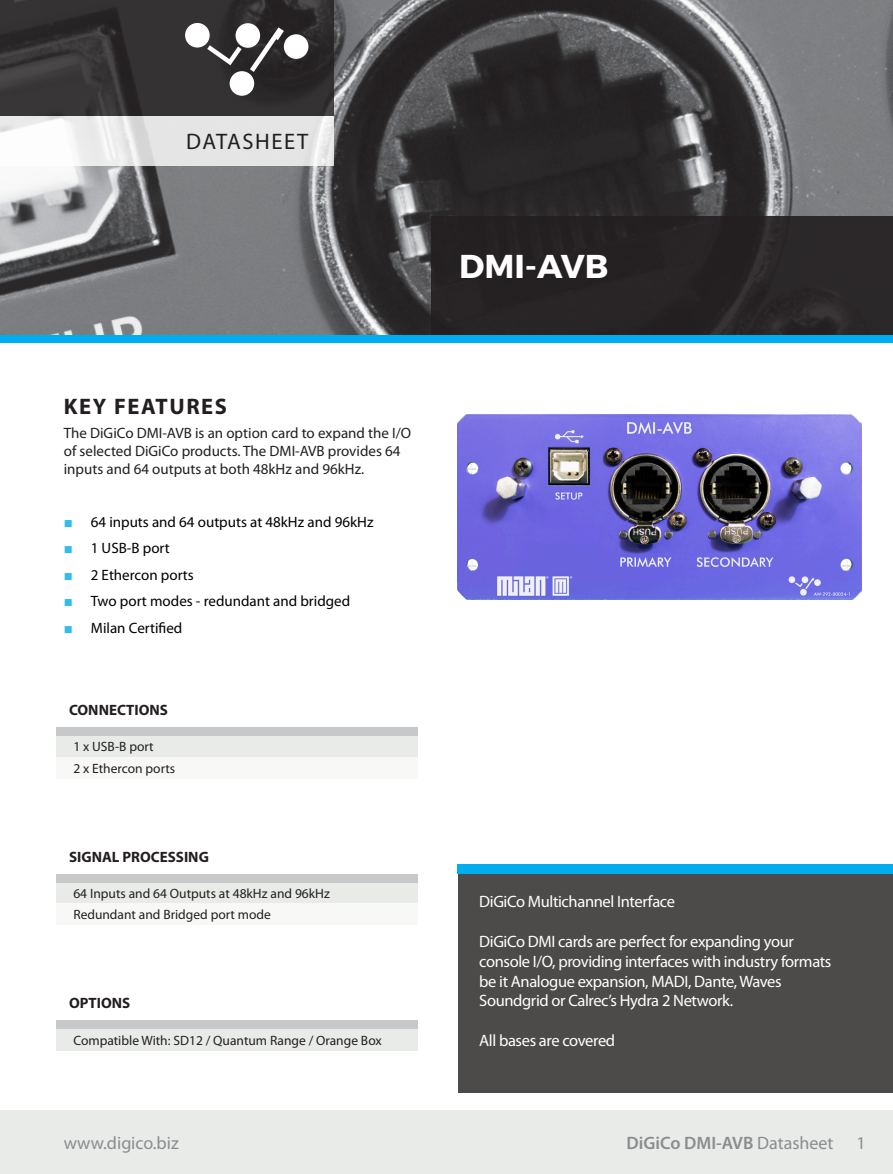
<style>
.page{position:relative;width:893px;height:1174px;background:#fff}
.page>*{position:absolute;margin:0;border:0;box-sizing:border-box;transform-origin:0 0}
.t1{font:700 33px "Montserrat";color:#fff}
.t2{font:700 22.5px "Myriad Pro";letter-spacing:.07em;color:#231f20}
.t3{font:22.5px "Myriad Pro";letter-spacing:.07em;color:#231f20}
.t4{font:600 18px "Myriad Pro";color:#8a8c8f}
.t5{font:18px "Myriad Pro";color:#8a8c8f}
.t6{font:16.5px/19.8px "Myriad Pro";letter-spacing:-.025em;color:#fff}
.orange_bullet_black_text{font:15px/18px "Myriad Pro";color:#231f20}
.t7{font:15px "Myriad Pro";color:#000}
.t8{font:700 15px "Myriad Pro";color:#231f20}
.t9{font:13.5px "Myriad Pro";color:#231f20}
.s1{font-family:"Arial";color:#2ebdee}
.s2{font-weight:400}
</style>
<div class="page">
<img style="left:0;top:0;width:893px;height:335px">
<div style="left:432px;top:217px;width:461px;height:119px;background:#231f20"></div>
<div style="left:458px;top:873px;width:435px;height:220px;background:#4d4a4a"></div>
<svg style="left:0;top:0;width:334px;height:116px;background:#333031"></svg>
<div style="left:185px;top:23px;width:25px;height:25px;background:#fff;border-radius:50%"></div>
<div style="left:236px;top:23px;width:24px;height:25px;background:#fff;border-radius:50%"></div>
<div style="left:284px;top:34px;width:24px;height:25px;background:#fff;border-radius:50%"></div>
<div style="left:230px;top:71px;width:24px;height:25px;background:#fff;border-radius:50%"></div>
<svg style="left:207px;top:45px;width:35px;height:20px"></svg>
<svg style="left:250px;top:27px;width:34px;height:45px"></svg>
<svg style="left:0;top:116px;width:334px;height:50px;fill:#e5e5e6"></svg>
<div style="left:0;top:1110px;width:893px;height:64px;background:#e8ebe8"></div>
<img style="left:458px;top:414px;width:403px;height:185px">
<div style="left:458px;top:864px;width:435px;height:9px;background:#00aeef"></div>
<div style="left:0;top:335px;width:893px;height:8px;background:#00aeef"></div>
<div style="left:56px;top:1025px;width:362px;height:25px;background:#e8ebe8"></div>
<div style="left:56px;top:1020px;width:362px;height:9px;background:#c7c8ca"></div>
<div style="left:56px;top:878px;width:362px;height:25px;background:#e8ebe8"></div>
<div style="left:56px;top:903px;width:362px;height:22px;background:#f8f8f7"></div>
<div style="left:56px;top:874px;width:362px;height:8px;background:#c7c8ca"></div>
<div style="left:56px;top:732px;width:362px;height:25px;background:#e8ebe8"></div>
<div style="left:56px;top:757px;width:362px;height:21px;background:#f8f8f7"></div>
<div style="left:56px;top:727px;width:362px;height:8px;background:#c7c8ca"></div>
<p class="t3" style="left:186px;top:127px;width:124px">DATASHEET</p>
<p class="t2" style="left:64px;top:391px;width:165px">KEY FEATURES</p>
<p class="orange_bullet_black_text" style="left:64px;top:423px;width:349px">The DiGiCo DMI-AVB is an option card to expand the I/O of selected DiGiCo products. The DMI-AVB provides 64 inputs and 64 outputs at both 48kHz and 96kHz.</p>
<p class="t7" style="left:64px;top:512px;width:311px"><span class="s1">■</span> 64 inputs and 64 outputs at 48kHz and 96kHz</p>
<p class="t7" style="left:64px;top:539px;width:108px"><span class="s1">■</span> 1 USB-B port</p>
<p class="t7" style="left:64px;top:565px;width:132px"><span class="s1">■</span> 2 Ethercon ports</p>
<p class="t7" style="left:64px;top:592px;width:288px"><span class="s1">■</span> Two port modes - redundant and bridged</p>
<p class="t7" style="left:64px;top:618px;width:120px"><span class="s1">■</span> Milan Certified</p>
<p class="t8" style="left:69px;top:700px;width:100px">CONNECTIONS</p>
<p class="t9" style="left:73px;top:738px;width:82px">1 x USB-B port</p>
<p class="t9" style="left:73px;top:760px;width:103px">2 x Ethercon ports</p>
<p class="t8" style="left:69px;top:846px;width:141px">SIGNAL PROCESSING</p>
<p class="t9" style="left:73px;top:885px;width:258px">64 Inputs and 64 Outputs at 48kHz and 96kHz</p>
<p class="t9" style="left:73px;top:906px;width:199px">Redundant and Bridged port mode</p>
<p class="t8" style="left:69px;top:993px;width:63px">OPTIONS</p>
<p class="t9" style="left:73px;top:1031px;width:310px">Compatible With: SD12 / Quantum Range / Orange Box</p>
<p class="t1" style="left:459px;top:246px;width:151px">DMI-AVB</p>
<p class="t6" style="left:479px;top:891px;width:197px">DiGiCo Multichannel Interface</p>
<p class="t6" style="left:479px;top:931px;width:354px">DiGiCo DMI cards are perfect for expanding your console I/O, providing interfaces with industry formats be it Analogue expansion, MADI, Dante, Waves Soundgrid or Calrec’s Hydra 2 Network.</p>
<p class="t6" style="left:479px;top:1030px;width:137px">All bases are covered</p>
<p class="t5" style="left:64px;top:1131px;width:117px">www.digico.biz</p>
<p class="t4" style="left:626px;top:1131px;width:208px">DiGiCo DMI-AVB <span class="s2">Datasheet</span></p>
<p class="t5" style="left:856px;top:1131px;width:11px">1</p>
</div>
